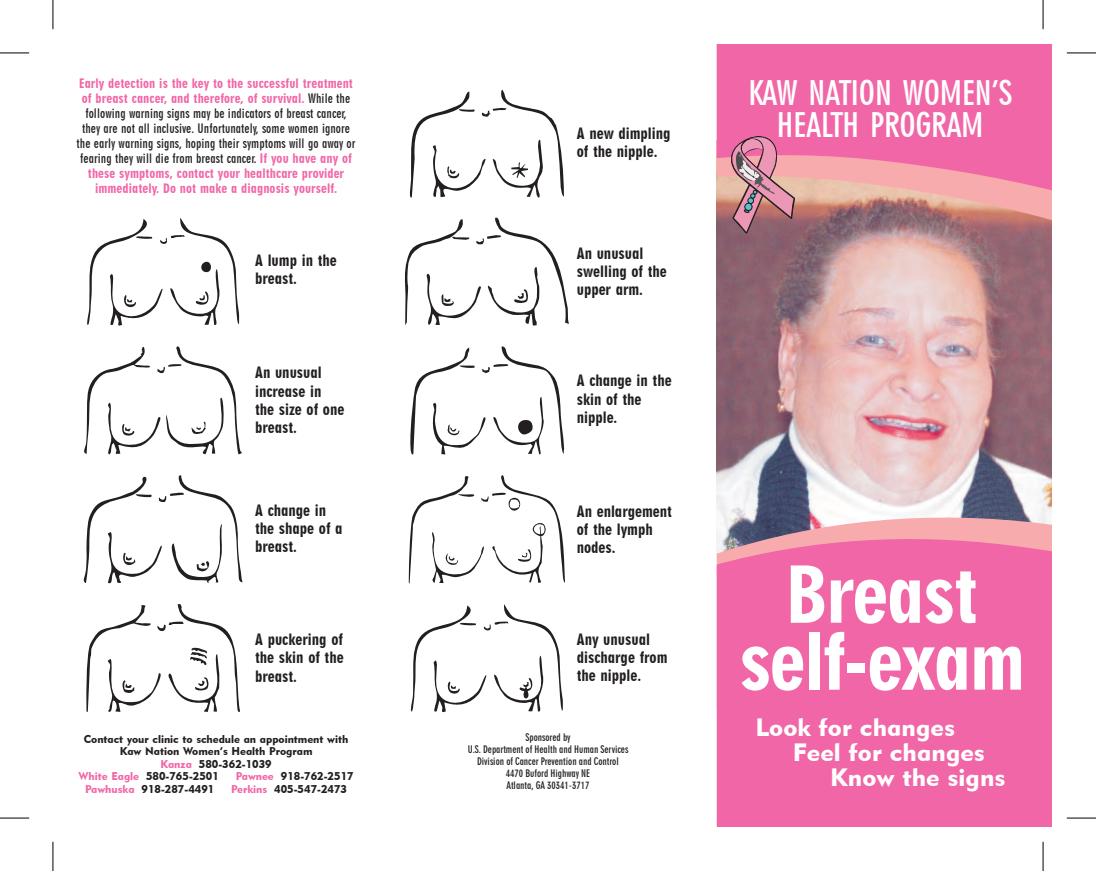
<style>
.page{position:relative;width:1096px;height:871px;background:#fff}
.page>*{position:absolute;margin:0;border:0;box-sizing:border-box;transform-origin:0 0}
.t1{font:75px/66.9px "Geometric 706 BT Black Condensed B";letter-spacing:-.02em;color:#fff;text-align:center}
.t2{font:32.5px/32.5px "Geometric 706 BT Bold Condensed B";letter-spacing:-.005em;color:#fff;text-align:center}
.t3{font:25px "Geometric 415 BT Black A";letter-spacing:.005em;color:#fff}
.t4{font:15px/18.1px "Geometric 706 BT Black Condensed B";color:#231f20}
.t5{font:12.5px/15px "Geometric 706 BT Bold Condensed B";letter-spacing:.005em;color:#231f20;text-align:center}
.t6{font:12.5px/15px "Geometric 706 BT Black Condensed B";letter-spacing:.01em;color:#f166a7}
.t7{font:11.25px "Geometric 415 BT Black A";color:#231f20}
.t8{font:11.25px "Geometric 415 BT Black A";color:#f166a7}
.t9{font:10px/11.9px "Geometric 706 BT Bold Condensed B";color:#231f20;text-align:center}
.s1{font-family:"Geometric 706 BT Bold Condensed B";color:#231f20}
.s2{font-family:"Geometric 706 BT Black Condensed B";color:#f166a7}
</style>
<div class="page">
<img style="left:717px;top:228px;width:335px;height:282px">
<svg style="left:803px;top:208px;width:249px;height:20px;background:#a67172"></svg>
<svg style="left:717px;top:44px;width:335px;height:164px;background:#f074a6"></svg>
<svg style="left:717px;top:510px;width:335px;height:23px"></svg>
<div style="left:717px;top:533px;width:335px;height:294px;background:#f166a7"></div>
<svg style="left:87px;top:218px;width:153px;height:108px"></svg>
<svg style="left:410px;top:604px;width:153px;height:109px"></svg>
<svg style="left:84px;top:346px;width:158px;height:109px"></svg>
<svg style="left:83px;top:475px;width:159px;height:109px"></svg>
<svg style="left:86px;top:604px;width:154px;height:108px"></svg>
<svg style="left:409px;top:90px;width:155px;height:108px"></svg>
<svg style="left:404px;top:217px;width:165px;height:109px"></svg>
<svg style="left:410px;top:346px;width:154px;height:108px"></svg>
<svg style="left:408px;top:475px;width:157px;height:109px"></svg>
<svg style="left:716px;top:130px;width:87px;height:106px;background:#c78192"></svg>
<svg style="left:0;top:818px;width:29px;height:1px"></svg>
<svg style="left:53px;top:842px;width:1px;height:29px"></svg>
<svg style="left:0;top:53px;width:29px;height:1px"></svg>
<svg style="left:53px;top:0;width:1px;height:29px"></svg>
<svg style="left:1067px;top:53px;width:29px;height:1px"></svg>
<svg style="left:1043px;top:0;width:1px;height:29px"></svg>
<svg style="left:1067px;top:818px;width:29px;height:1px"></svg>
<svg style="left:1043px;top:842px;width:1px;height:29px"></svg>
<p class="t6" style="left:79px;top:77px;width:275px">Early detection is the key to the successful treatment of breast cancer, and therefore, of survival. <span class="s1">While the</span></p>
<p class="t5" style="left:77px;top:107px;width:280px">following warning signs may be indicators of breast cancer, they are not all inclusive. Unfortunately, some women ignore the early warning signs, hoping their symptoms will go away or</p>
<p class="t5" style="left:80px;top:152px;width:273px">fearing they will die from breast cancer. <span class="s2">If you have any of</span></p>
<p class="t6" style="left:88px;top:167px;width:258px;text-align:center">these symptoms, contact your healthcare provider immediately. Do not make a diagnosis yourself.</p>
<p class="t4" style="left:255px;top:253px;width:83px">A lump in the breast.</p>
<p class="t4" style="left:255px;top:365px;width:91px">An unusual increase in the size of one breast.</p>
<p class="t4" style="left:255px;top:503px;width:89px">A change in the shape of a breast.</p>
<p class="t4" style="left:255px;top:632px;width:90px;text-align:justify">A puckering of the skin of the breast.</p>
<p class="t7" style="left:84px;top:734px;width:266px">Contact your clinic to schedule an appointment with</p>
<p class="t7" style="left:120px;top:746px;width:194px">Kaw Nation Women’s Health Program</p>
<p class="t7" style="left:199px;top:759px;width:74px">580-362-1039</p>
<p class="t7" style="left:146px;top:771px;width:74px">580-765-2501</p>
<p class="t7" style="left:281px;top:771px;width:74px">918-762-2517</p>
<p class="t7" style="left:142px;top:784px;width:74px">918-287-4491</p>
<p class="t7" style="left:274px;top:784px;width:74px">405-547-2473</p>
<p class="t8" style="left:160px;top:759px;width:33px">Kanza</p>
<p class="t8" style="left:79px;top:771px;width:62px">White Eagle</p>
<p class="t8" style="left:236px;top:771px;width:40px">Pawnee</p>
<p class="t8" style="left:85px;top:784px;width:51px">Pawhuska</p>
<p class="t8" style="left:231px;top:784px;width:38px">Perkins</p>
<p class="t4" style="left:577px;top:126px;width:95px">A new dimpling of the nipple.</p>
<p class="t4" style="left:577px;top:246px;width:92px">An unusual swelling of the upper arm.</p>
<p class="t4" style="left:577px;top:373px;width:97px">A change in the skin of the nipple.</p>
<p class="t4" style="left:577px;top:504px;width:97px">An enlargement of the lymph nodes.</p>
<p class="t4" style="left:577px;top:632px;width:92px">Any unusual discharge from the nipple.</p>
<p class="t9" style="left:468px;top:733px;width:162px">Sponsored by<br>U.S. Department of Health and Human Services<br>Division of Cancer Prevention and Control<br>4470 Buford Highway NE<br>Atlanta, GA 30341-3717</p>
<h2 class="t2" style="left:748px;top:80px;width:265px">KAW NATION WOMEN’S<br>HEALTH PROGRAM</h2>
<h1 class="t1" style="left:739px;top:570px;width:288px">Breast self-exam</h1>
<h3 class="t3" style="left:755px;top:717px;width:201px">Look for changes</h3>
<h3 class="t3" style="left:793px;top:742px;width:193px">Feel for changes</h3>
<h3 class="t3" style="left:830px;top:767px;width:177px">Know the signs</h3>
</div>
